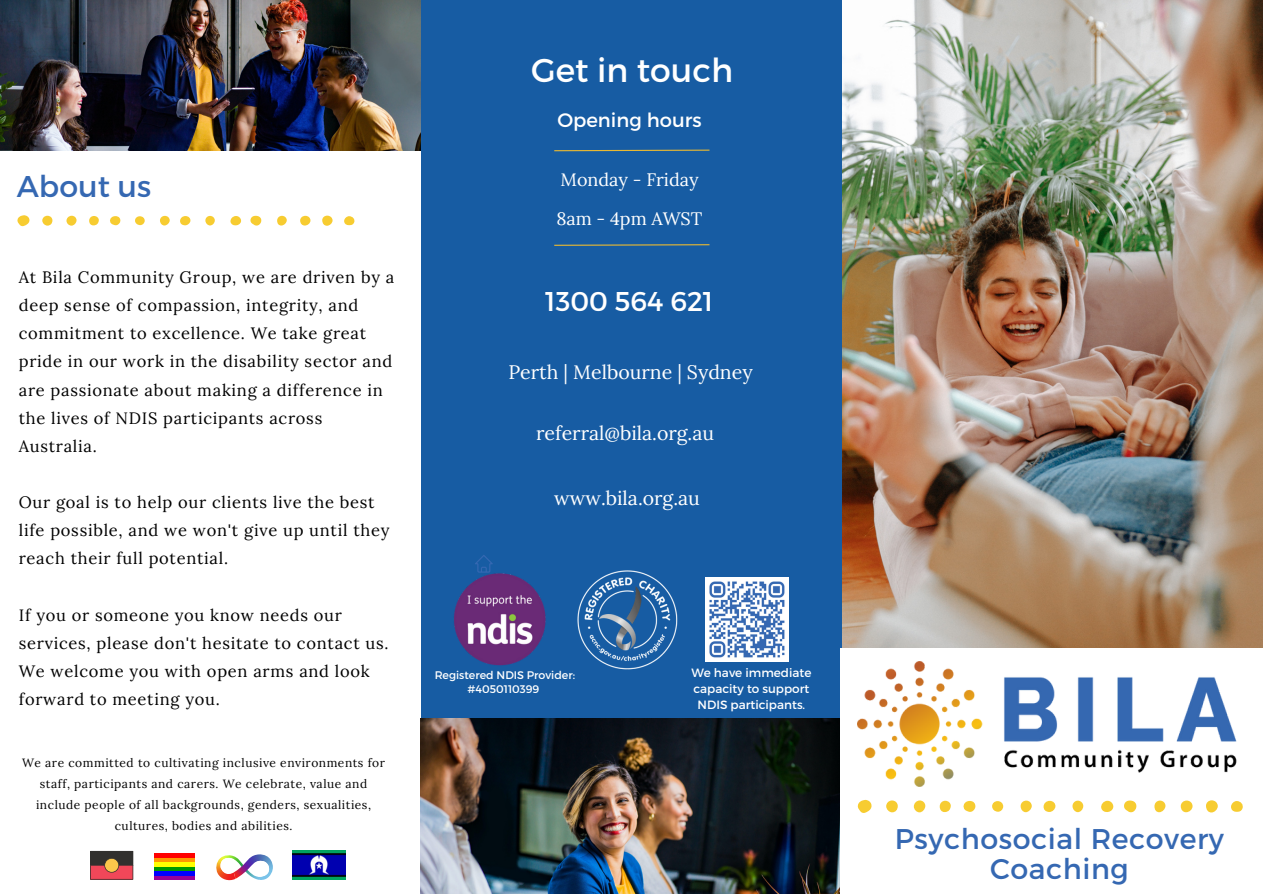
<style>
.page{position:relative;width:1263px;height:894px;background:#fff}
.page>*{position:absolute;margin:0;border:0;box-sizing:border-box;transform-origin:0 0}
.t1{font:33px "Montserrat";color:#fff}
.t2{font:30px "Montserrat";color:#3568b2}
.t3{font:28.5px/30.3px "Montserrat";letter-spacing:.02em;color:#3568b2;text-align:center}
.t4{font:27.15px "Montserrat";color:#fff}
.t5{font:19.5px "Lora";color:#fff}
.t6{font:19.5px "Montserrat";color:#fff}
.t7{font:18px "Lora";color:#fff}
.t8{font:16.5px/28px "Lora";letter-spacing:.045em;color:#000}
.t9{font:12px/21px "Lora";letter-spacing:.045em;color:#000;text-align:center}
.t10{font:12px/16px "Montserrat";color:#fff;text-align:center}
.t11{font:10.95px "Montserrat";color:#fff}
</style>
<div class="page">
<img style="left:842px;top:0;width:421px;height:648px">
<div style="left:421px;top:0;width:421px;height:794px;background:#175ca3"></div>
<svg style="left:90px;top:850px;width:43px;height:29px"></svg>
<svg style="left:154px;top:875px;width:40px;height:4px"></svg>
<div style="left:154px;top:870px;width:40px;height:5px;background:#00f"></div>
<svg style="left:154px;top:866px;width:40px;height:4px"></svg>
<div style="left:154px;top:861px;width:40px;height:5px;background:#ff0"></div>
<svg style="left:154px;top:857px;width:40px;height:4px"></svg>
<div style="left:154px;top:852px;width:40px;height:5px;background:#f00"></div>
<img style="left:216px;top:855px;width:18px;height:24px">
<img style="left:234px;top:854px;width:39px;height:25px">
<img style="left:293px;top:850px;width:53px;height:29px">
<img style="left:0;top:0;width:421px;height:151px">
<img style="left:421px;top:718px;width:420px;height:175px">
<svg style="left:17px;top:215px;width:13px;height:11px"></svg>
<svg style="left:250px;top:216px;width:12px;height:9px"></svg>
<div style="left:322px;top:215px;width:11px;height:11px;background:#f7cc31;border-radius:50%"></div>
<div style="left:300px;top:216px;width:10px;height:9px;background:#f7cc31;border-radius:50%"></div>
<div style="left:42px;top:216px;width:10px;height:9px;background:#f7cc31;border-radius:50%"></div>
<svg style="left:230px;top:216px;width:11px;height:10px"></svg>
<div style="left:66px;top:216px;width:11px;height:9px;background:#f7cc31;border-radius:50%"></div>
<div style="left:180px;top:216px;width:11px;height:9px;background:#f7cc31;border-radius:50%"></div>
<svg style="left:110px;top:216px;width:11px;height:9px"></svg>
<div style="left:277px;top:216px;width:10px;height:9px;background:#f7cc31;border-radius:50%"></div>
<svg style="left:344px;top:216px;width:11px;height:9px"></svg>
<div style="left:160px;top:216px;width:10px;height:9px;background:#f7cc31;border-radius:50%"></div>
<div style="left:89px;top:216px;width:10px;height:9px;background:#f7cc31;border-radius:5px"></div>
<svg style="left:205px;top:216px;width:10px;height:9px"></svg>
<div style="left:135px;top:216px;width:10px;height:9px;background:#f7cc31;border-radius:50%"></div>
<svg style="left:475px;top:555px;width:18px;height:14px"></svg>
<img style="left:454px;top:569px;width:92px;height:97px">
<img style="left:705px;top:577px;width:84px;height:83px">
<img style="left:577px;top:570px;width:101px;height:100px">
<div style="left:841px;top:648px;width:422px;height:245px;background:#fff"></div>
<img style="left:857px;top:661px;width:380px;height:124px">
<svg style="left:857px;top:799px;width:15px;height:13px"></svg>
<svg style="left:1124px;top:800px;width:13px;height:12px"></svg>
<div style="left:1206px;top:800px;width:12px;height:12px;background:#f7cc31;border-radius:50%"></div>
<div style="left:1181px;top:800px;width:11px;height:12px;background:#f7cc31;border-radius:50%"></div>
<div style="left:886px;top:800px;width:12px;height:12px;background:#f7cc31;border-radius:50%"></div>
<svg style="left:1101px;top:800px;width:12px;height:12px"></svg>
<div style="left:914px;top:800px;width:11px;height:12px;background:#f7cc31;border-radius:50%"></div>
<div style="left:1043px;top:800px;width:12px;height:11px;background:#f7cc31;border-radius:50%"></div>
<svg style="left:963px;top:800px;width:13px;height:12px"></svg>
<svg style="left:1154px;top:800px;width:11px;height:12px"></svg>
<svg style="left:1231px;top:801px;width:12px;height:10px"></svg>
<div style="left:1020px;top:800px;width:12px;height:12px;background:#f7cc31;border-radius:50%"></div>
<div style="left:940px;top:800px;width:11px;height:11px;background:#f7cc31;border-radius:5px"></div>
<svg style="left:1072px;top:800px;width:11px;height:11px"></svg>
<div style="left:992px;top:800px;width:11px;height:11px;background:#f7cc31;border-radius:50%"></div>
<svg style="left:554px;top:149px;width:156px;height:3px"></svg>
<svg style="left:554px;top:244px;width:156px;height:2px"></svg>
<p class="t2" style="left:17px;top:167px;width:136px">About us</p>
<p class="t8" style="left:19px;top:263px;width:377px">At Bila Community Group, we are driven by a deep sense of compassion, integrity, and commitment to excellence. We take great pride in our work in the disability sector and are passionate about making a difference in the lives of NDIS participants across Australia.</p>
<p class="t8" style="left:19px;top:488px;width:372px">Our goal is to help our clients live the best life possible, and we won't give up until they reach their full potential.</p>
<p class="t8" style="left:19px;top:600px;width:371px">If you or someone you know needs our services, please don't hesitate to contact us.<br>We welcome you with open arms and look forward to meeting you.</p>
<p class="t9" style="left:22px;top:751px;width:364px">We are committed to cultivating inclusive environments for staff, participants and carers. We celebrate, value and include people of all backgrounds, genders, sexualities, cultures, bodies and abilities.</p>
<p class="t1" style="left:531px;top:48px;width:204px">Get in touch</p>
<p class="t6" style="left:557px;top:107px;width:146px">Opening hours</p>
<p class="t7" style="left:560px;top:167px;width:140px">Monday - Friday</p>
<p class="t7" style="left:556px;top:207px;width:147px">8am - 4pm AWST</p>
<p class="t4" style="left:545px;top:283px;width:170px">1300 564 621</p>
<p class="t5" style="left:508px;top:359px;width:246px">Perth | Melbourne | Sydney</p>
<p class="t5" style="left:536px;top:420px;width:179px">referral@bila.org.au</p>
<p class="t5" style="left:554px;top:485px;width:147px">www.bila.org.au</p>
<p class="t11" style="left:435px;top:667px;width:142px">Registered NDIS Provider:</p>
<p class="t11" style="left:468px;top:682px;width:73px">#4050110399</p>
<p class="t10" style="left:691px;top:663px;width:122px">We have immediate capacity to support<br>NDIS participants.</p>
<p class="t3" style="left:895px;top:822px;width:331px">Psychosocial Recovery<br>Coaching</p>
</div>
